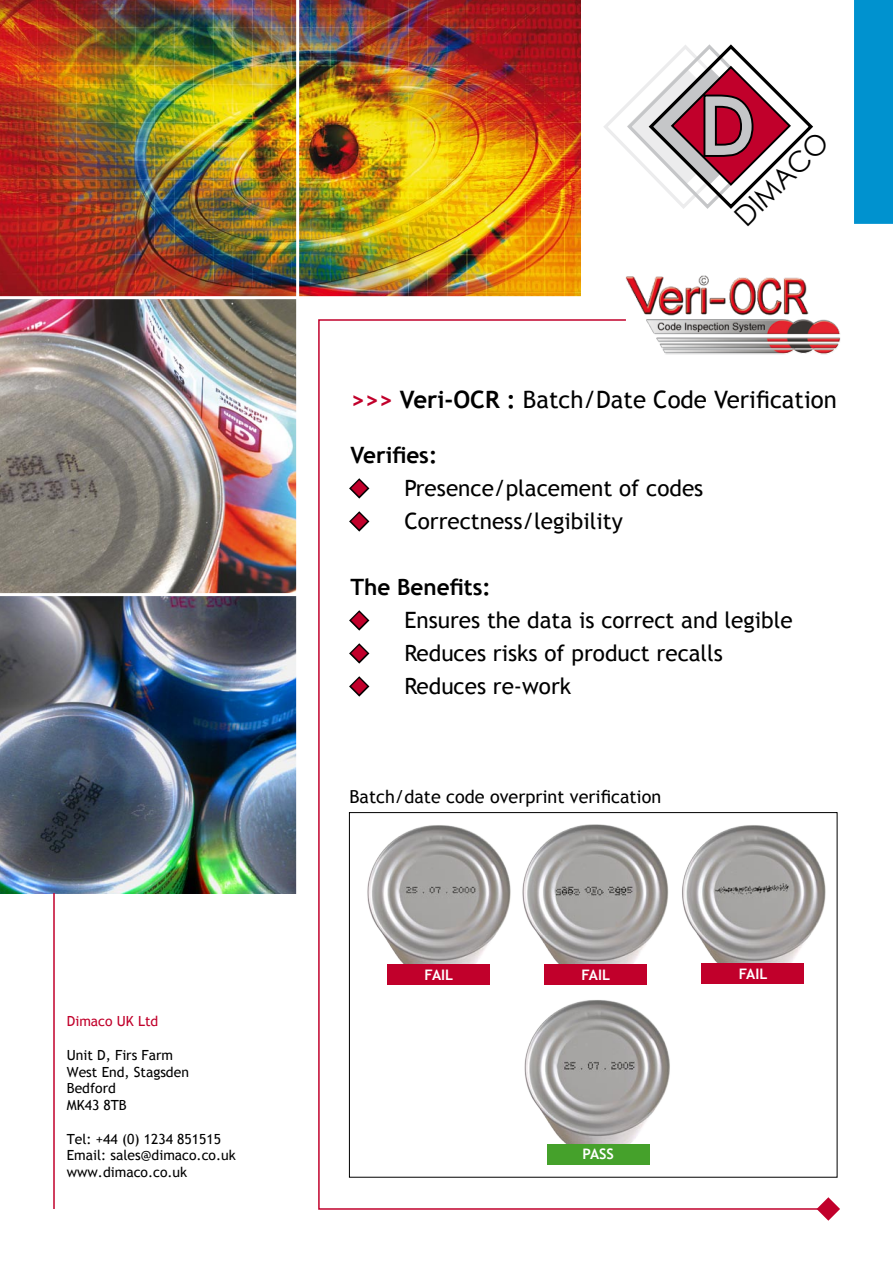
<style>
.page{position:relative;width:893px;height:1263px;background:#fff}
.page>*{position:absolute;margin:0;border:0;box-sizing:border-box;transform-origin:0 0}
.t1{font:28.2px "Century Gothic";color:#000}
.t2{font:24px "Trebuchet MS";color:#000}
.t3{font:22.5px "Trebuchet MS";color:#000}
.t4{font:700 22.5px "Trebuchet MS";color:#000}
.t5{font:18px "Trebuchet MS";color:#000}
.t6{font:700 14.55px "Trebuchet MS";color:#fff}
.t7{font:13.95px/16.8px "Trebuchet MS";color:#000}
.t8{font:13.95px "Trebuchet MS";color:#c1002b}
.s1{font-weight:700;color:#c1002b}
.s2{font-weight:700}
.s3{color:#c1002b}
</style>
<div class="page">
<svg style="left:318px;top:319px;width:511px;height:891px"></svg>
<img style="left:625px;top:275px;width:216px;height:96px">
<svg style="left:347px;top:476px;width:25px;height:25px"></svg>
<svg style="left:347px;top:509px;width:25px;height:25px"></svg>
<svg style="left:347px;top:608px;width:25px;height:25px"></svg>
<svg style="left:347px;top:641px;width:25px;height:25px"></svg>
<svg style="left:347px;top:674px;width:25px;height:25px"></svg>
<svg style="left:604px;top:44px;width:209px;height:165px"></svg>
<img style="left:0;top:0;width:580px;height:296px">
<img style="left:0;top:596px;width:296px;height:297px">
<img style="left:0;top:299px;width:296px;height:294px">
<hr style="left:296px;top:0;width:3px;height:904px;background:#fff">
<hr style="left:53px;top:893px;width:2px;height:316px;background:#c1002b">
<svg style="left:817px;top:1197px;width:23px;height:24px"></svg>
<img style="left:509px;top:997px;width:179px;height:175px">
<img style="left:366px;top:825px;width:310px;height:168px">
<img style="left:681px;top:825px;width:146px;height:168px">
<div style="left:387px;top:964px;width:103px;height:21px;background:#c1002b"></div>
<div style="left:544px;top:964px;width:103px;height:21px;background:#c1002b"></div>
<div style="left:702px;top:963px;width:102px;height:21px;background:#c1002b"></div>
<div style="left:547px;top:1143px;width:102px;height:21px;background:#45a12b"></div>
<div style="left:854px;top:0;width:39px;height:224px;background:#0092cf"></div>
<p class="t8" style="left:67px;top:1014px;width:93px">Dimaco UK Ltd</p>
<p class="t7" style="left:67px;top:1047px;width:124px">Unit D, Firs Farm<br>West End, Stagsden<br>Bedford<br>MK43 8TB</p>
<p class="t7" style="left:67px;top:1131px;width:170px">Tel: +44 (0) 1234 851515<br>Email: sales@dimaco.co.uk www.dimaco.co.uk</p>
<p class="t1" style="left:727px;top:208px;width:120px;rotate:-45deg">DIMACO</p>
<p class="t1" style="left:725px;top:418px;width:120px;rotate:-45deg">DIMACO</p>
<p class="t2" style="left:350px;top:385px;width:488px"><span class="s1">&gt;&gt;&gt;</span> <span class="s2">Veri-OCR :</span> Batch/Date Code Verification</p>
<p class="t4" style="left:350px;top:441px;width:88px">Verifies:</p>
<p class="t3" style="left:350px;top:475px;width:354px"><span class="s3">◆</span> Presence/placement of codes</p>
<p class="t3" style="left:350px;top:508px;width:274px"><span class="s3">◆</span> Correctness/legibility</p>
<p class="t4" style="left:350px;top:573px;width:142px">The Benefits:</p>
<p class="t3" style="left:350px;top:607px;width:444px"><span class="s3">◆</span> Ensures the data is correct and legible</p>
<p class="t3" style="left:350px;top:640px;width:374px"><span class="s3">◆</span> Reduces risks of product recalls</p>
<p class="t3" style="left:350px;top:673px;width:222px"><span class="s3">◆</span> Reduces re-work</p>
<p class="t5" style="left:349px;top:786px;width:313px">Batch/date code overprint verification</p>
<p class="t6" style="left:424px;top:965px;width:30px">FAIL</p>
<p class="t6" style="left:581px;top:965px;width:30px">FAIL</p>
<p class="t6" style="left:739px;top:965px;width:30px">FAIL</p>
<p class="t6" style="left:583px;top:1145px;width:33px">PASS</p>
</div>
